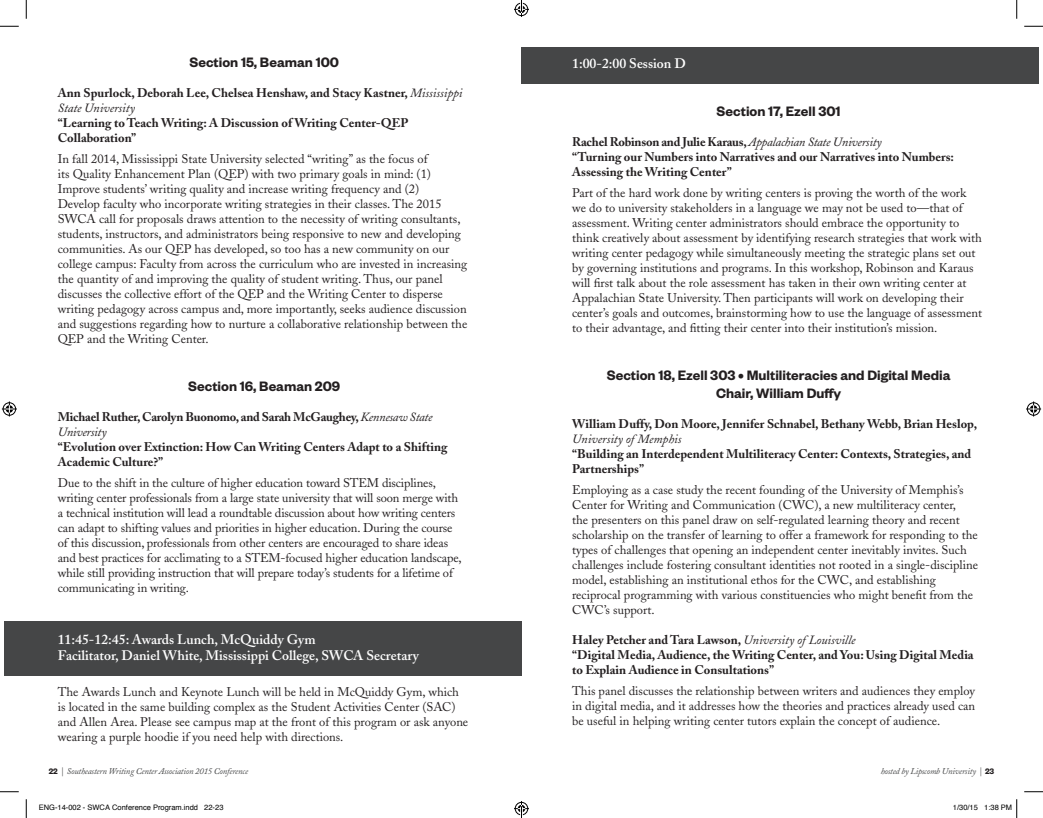
<style>
.page{position:relative;width:1043px;height:818px;background:#fff}
.page>*{position:absolute;margin:0;border:0;box-sizing:border-box;transform-origin:0 0}
.t1{font:600 15px/18px "Founders Grotesk";color:#231f20;text-align:center}
.t2{font:600 13.75px/16.5px "Adobe Caslon";color:#fff}
.t3{font:12.5px/15px "Adobe Caslon";color:#231f20}
.t4{font:700 12.5px/15px "Adobe Caslon";color:#231f20}
.t5{font:700 12.5px/15px "Adobe Caslon";letter-spacing:-.02em;color:#231f20}
.t6{font:italic 12.5px "Adobe Caslon";color:#231f20}
.t7{font:italic 8.75px "Adobe Caslon";letter-spacing:-.02em;color:#454647}
.t8{font:7.5px "Helvetica";color:#000}
.s1{font-weight:400;font-style:italic}
.s2{font-family:"Founders Grotesk";font-weight:600;font-style:normal;color:#231f20}
</style>
<div class="page">
<div style="left:521px;top:48px;width:518px;height:36px;background:#454647"></div>
<div style="left:4px;top:621px;width:517px;height:55px;background:#454647"></div>
<svg style="left:0;top:25px;width:19px;height:2px"></svg>
<svg style="left:1024px;top:25px;width:18px;height:2px"></svg>
<svg style="left:0;top:791px;width:19px;height:1px"></svg>
<svg style="left:1024px;top:791px;width:18px;height:1px"></svg>
<svg style="left:25px;top:0;width:2px;height:19px"></svg>
<svg style="left:25px;top:799px;width:2px;height:19px"></svg>
<svg style="left:1016px;top:0;width:1px;height:19px"></svg>
<svg style="left:2px;top:401px;width:15px;height:15px"></svg>
<svg style="left:1026px;top:401px;width:15px;height:15px"></svg>
<svg style="left:1016px;top:799px;width:1px;height:19px"></svg>
<svg style="left:514px;top:0;width:15px;height:17px"></svg>
<svg style="left:514px;top:801px;width:15px;height:17px"></svg>
<p class="t1" style="left:189px;top:53px;width:151px">Section 15, Beaman 100</p>
<p class="t4" style="left:58px;top:85px;width:406px">Ann Spurlock, Deborah Lee, Chelsea Henshaw, and Stacy Kastner, <span class="s1">Mississippi<br>State University</span></p>
<p class="t4" style="left:58px;top:115px;width:352px">“Learning to Teach Writing: A Discussion of Writing Center-QEP<br>Collaboration”</p>
<p class="t3" style="left:58px;top:151px;width:411px">In fall 2014, Mississippi State University selected “writing” as the focus of<br>its Quality Enhancement Plan (QEP) with two primary goals in mind: (1)<br>Improve students’ writing quality and increase writing frequency and (2)<br>Develop faculty who incorporate writing strategies in their classes. The 2015<br>SWCA call for proposals draws attention to the necessity of writing consultants, students, instructors, and administrators being responsive to new and developing communities. As our QEP has developed, so too has a new community on our college campus: Faculty from across the curriculum who are invested in increasing the quantity of and improving the quality of student writing. Thus, our panel discusses the collective effort of the QEP and the Writing Center to disperse writing pedagogy across campus and, more importantly, seeks audience discussion and suggestions regarding how to nurture a collaborative relationship between the QEP and the Writing Center.</p>
<p class="t1" style="left:188px;top:376px;width:153px">Section 16, Beaman 209</p>
<p class="t5" style="left:58px;top:409px;width:376px">Michael Ruther, Carolyn Buonomo, and Sarah McGaughey, <span class="s1">Kennesaw State<br>University</span></p>
<p class="t4" style="left:58px;top:439px;width:391px">“Evolution over Extinction: How Can Writing Centers Adapt to a Shifting<br>Academic Culture?”</p>
<p class="t3" style="left:58px;top:475px;width:405px">Due to the shift in the culture of higher education toward STEM disciplines, writing center professionals from a large state university that will soon merge with a technical institution will lead a roundtable discussion about how writing centers can adapt to shifting values and priorities in higher education. During the course of this discussion, professionals from other centers are encouraged to share ideas and best practices for acclimating to a STEM-focused higher education landscape, while still providing instruction that will prepare today’s students for a lifetime of communicating in writing.</p>
<p class="t2" style="left:58px;top:631px;width:363px">11:45-12:45: Awards Lunch, McQuiddy Gym<br>Facilitator, Daniel White, Mississippi College, SWCA Secretary</p>
<p class="t3" style="left:58px;top:684px;width:412px">The Awards Lunch and Keynote Lunch will be held in McQuiddy Gym, which is located in the same building complex as the Student Activities Center (SAC) and Allen Area. Please see campus map at the front of this program or ask anyone wearing a purple hoodie if you need help with directions.</p>
<p class="t2" style="left:572px;top:56px;width:115px">1:00-2:00 Session D</p>
<p class="t1" style="left:716px;top:102px;width:125px">Section 17, Ezell 301</p>
<p class="t4" style="left:572px;top:135px;width:383px">Rachel Robinson and Julie Karaus, <span class="s1">Appalachian State University<br></span>“Turning our Numbers into Narratives and our Narratives into Numbers:<br>Assessing the Writing Center”</p>
<p class="t3" style="left:572px;top:185px;width:411px">Part of the hard work done by writing centers is proving the worth of the work we do to university stakeholders in a language we may not be used to—that of assessment. Writing center administrators should embrace the opportunity to think creatively about assessment by identifying research strategies that work with writing center pedagogy while simultaneously meeting the strategic plans set out by governing institutions and programs. In this workshop, Robinson and Karaus will first talk about the role assessment has taken in their own writing center at Appalachian State University. Then participants will work on developing their center’s goals and outcomes, brainstorming how to use the language of assessment to their advantage, and fitting their center into their institution’s mission.</p>
<p class="t1" style="left:607px;top:365px;width:345px">Section 18, Ezell 303 • Multiliteracies and Digital Media<br>Chair, William Duffy</p>
<p class="t4" style="left:572px;top:416px;width:406px">William Duffy, Don Moore, Jennifer Schnabel, Bethany Webb, Brian Heslop,</p>
<p class="t6" style="left:572px;top:432px;width:111px">University of Memphis</p>
<p class="t4" style="left:572px;top:446px;width:400px">“Building an Interdependent Multiliteracy Center: Contexts, Strategies, and<br>Partnerships”</p>
<p class="t3" style="left:572px;top:482px;width:407px">Employing as a case study the recent founding of the University of Memphis’s Center for Writing and Communication (CWC), a new multiliteracy center,<br>the presenters on this panel draw on self-regulated learning theory and recent scholarship on the transfer of learning to offer a framework for responding to the types of challenges that opening an independent center inevitably invites. Such challenges include fostering consultant identities not rooted in a single-discipline model, establishing an institutional ethos for the CWC, and establishing reciprocal programming with various constituencies who might benefit from the CWC’s support.</p>
<p class="t4" style="left:572px;top:632px;width:403px">Haley Petcher and Tara Lawson, <span class="s1">University of Louisville<br></span>“Digital Media, Audience, the Writing Center, and You: Using Digital Media to Explain Audience in Consultations”</p>
<p class="t3" style="left:572px;top:683px;width:404px;text-align:justify">This panel discusses the relationship between writers and audiences they employ in digital media, and it addresses how the theories and practices already used can be useful in helping writing center tutors explain the concept of audience.</p>
<p class="t7" style="left:49px;top:766px;width:201px"><span class="s2">22</span> | Southeastern Writing Center Association 2015 Conference</p>
<p class="t7" style="left:880px;top:766px;width:115px">hosted by Lipscomb University | <span class="s2">23</span></p>
<p class="t8" style="left:39px;top:802px;width:186px">ENG-14-002 - SWCA Conference Program.indd 22-23</p>
<p class="t8" style="left:952px;top:802px;width:61px">1/30/15 1:38 PM</p>
</div>
